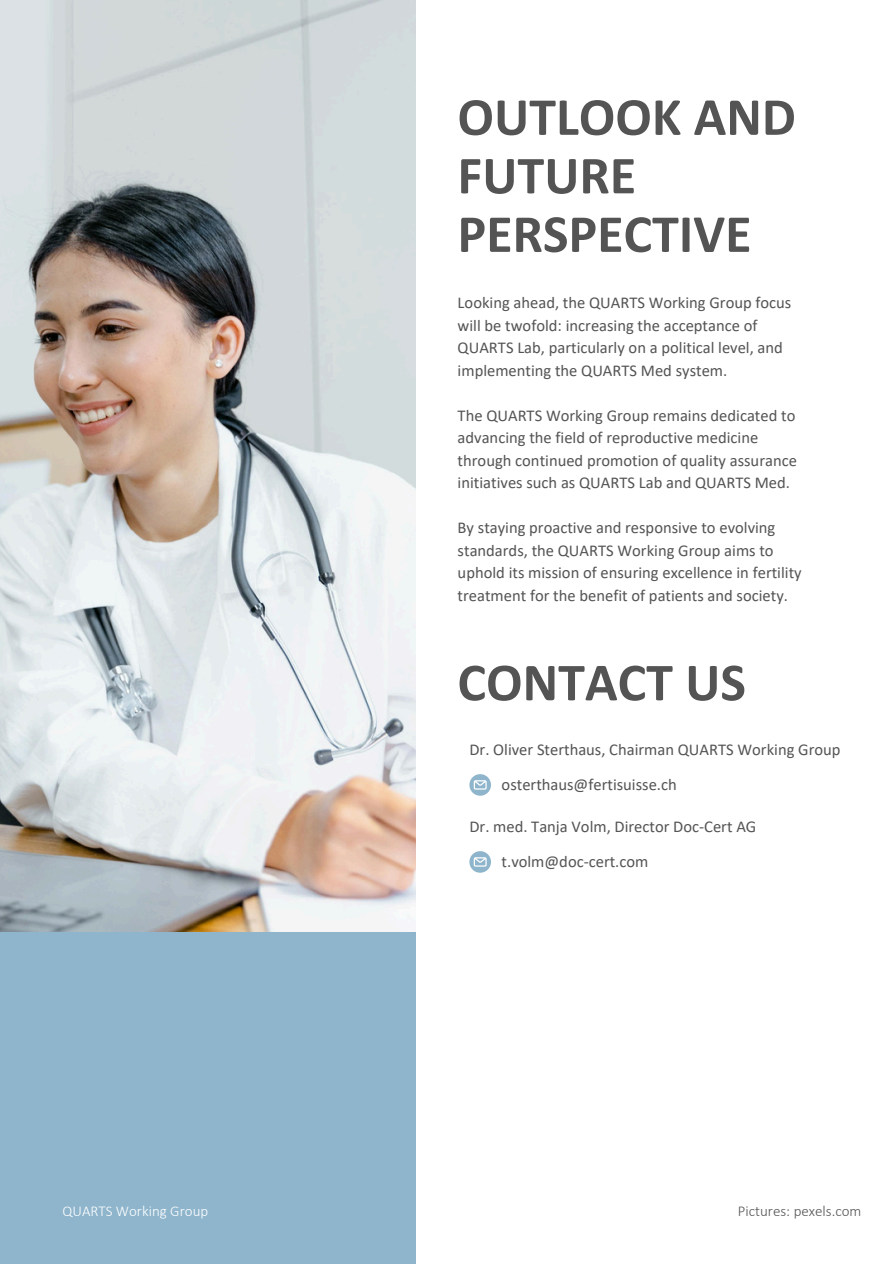
<style>
.page{position:relative;width:894px;height:1264px;background:#fff}
.page>*{position:absolute;margin:0;border:0;box-sizing:border-box;transform-origin:0 0}
.t1{font:700 54px/58.5px "Calibri";color:#545454}
.t2{font:16.5px/22.5px "Calibri";color:#545454}
.t3{font:300 15px "Calibri";color:#545454}
.t4{font:300 15px "Calibri";color:#fff}
</style>
<div class="page">
<img style="left:0;top:0;width:416px;height:932px">
<div style="left:0;top:932px;width:415px;height:331px;background:#8eb5cc"></div>
<svg style="left:469px;top:774px;width:21px;height:21px"></svg>
<svg style="left:469px;top:851px;width:21px;height:21px"></svg>
<p class="t4" style="left:62px;top:1204px;width:147px">QUARTS Working Group</p>
<p class="t1" style="left:457px;top:92px;width:340px">OUTLOOK AND<br>FUTURE<br>PERSPECTIVE</p>
<h1 class="t2" style="left:457px;top:293px;width:335px">Looking ahead, the QUARTS Working Group focus will be twofold: increasing the acceptance of QUARTS Lab, particularly on a political level, and implementing the QUARTS Med system.</h1>
<p class="t2" style="left:457px;top:405px;width:340px">The QUARTS Working Group remains dedicated to advancing the field of reproductive medicine through continued promotion of quality assurance initiatives such as QUARTS Lab and QUARTS Med.</p>
<p class="t2" style="left:457px;top:518px;width:345px">By staying proactive and responsive to evolving standards, the QUARTS Working Group aims to uphold its mission of ensuring excellence in fertility treatment for the benefit of patients and society.</p>
<h1 class="t1" style="left:457px;top:657px;width:290px">CONTACT US</h1>
<p class="t2" style="left:469px;top:739px;width:372px">Dr. Oliver Sterthaus, Chairman QUARTS Working Group</p>
<p class="t2" style="left:501px;top:774px;width:177px">osterthaus@fertisuisse.ch</p>
<p class="t2" style="left:469px;top:816px;width:288px">Dr. med. Tanja Volm, Director Doc-Cert AG</p>
<p class="t2" style="left:501px;top:851px;width:148px">t.volm@doc-cert.com</p>
<p class="t3" style="left:737px;top:1204px;width:125px">Pictures: pexels.com</p>
</div>
